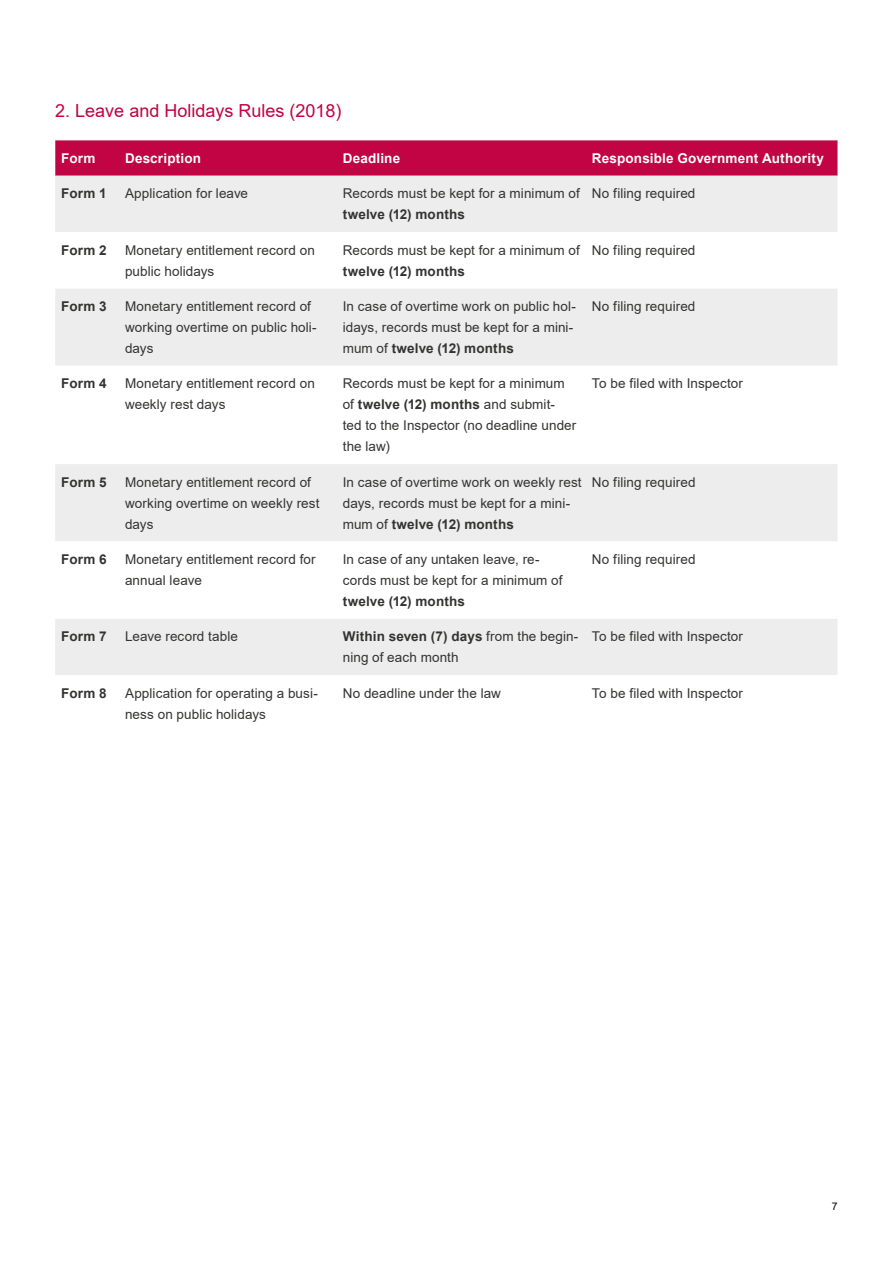
<style>
.page{position:relative;width:893px;height:1263px;background:#fff}
.page>*{position:absolute;margin:0;border:0;box-sizing:border-box;transform-origin:0 0}
.t1{font:18px "Arial";color:#c20344}
.t2{font:13.5px/21px "Arial";letter-spacing:.005em;color:#333332}
.t3{font:700 13.5px "Arial";letter-spacing:.01em;color:#333332}
.t4{font:700 13.5px "Arial";letter-spacing:.015em;color:#fff}
.t5{font:10.5px "Arial";color:#000}
.s1{font-weight:700}
</style>
<div class="page">
<div style="left:55px;top:140px;width:782px;height:36px;background:#c20344"></div>
<div style="left:55px;top:176px;width:782px;height:56px;background:#ededed"></div>
<svg style="left:55px;top:289px;width:782px;height:386px;fill:#ededed"></svg>
<h1 class="t1" style="left:55px;top:99px;width:288px">2. Leave and Holidays Rules (2018)</h1>
<p class="t4" style="left:61px;top:149px;width:36px">Form</p>
<p class="t4" style="left:125px;top:149px;width:78px">Description</p>
<p class="t4" style="left:343px;top:149px;width:59px">Deadline</p>
<p class="t4" style="left:592px;top:149px;width:233px">Responsible Government Authority</p>
<p class="t3" style="left:61px;top:184px;width:47px">Form 1</p>
<p class="t2" style="left:125px;top:183px;width:125px">Application for leave</p>
<p class="t2" style="left:343px;top:183px;width:238px">Records must be kept for a minimum of</p>
<p class="t3" style="left:343px;top:205px;width:124px">twelve (12) months</p>
<p class="t2" style="left:592px;top:183px;width:105px">No filing required</p>
<p class="t3" style="left:61px;top:240px;width:47px">Form 2</p>
<p class="t2" style="left:125px;top:239px;width:191px">Monetary entitlement record on public holidays</p>
<p class="t2" style="left:343px;top:239px;width:238px">Records must be kept for a minimum of</p>
<p class="t3" style="left:343px;top:261px;width:124px">twelve (12) months</p>
<p class="t2" style="left:592px;top:239px;width:105px">No filing required</p>
<p class="t3" style="left:61px;top:297px;width:47px">Form 3</p>
<p class="t2" style="left:125px;top:296px;width:193px">Monetary entitlement record of working overtime on public holi&shy;days</p>
<p class="t2" style="left:343px;top:296px;width:235px">In case of overtime work on public hol&shy;idays, records must be kept for a mini&shy;mum of <span class="s1">twelve (12) months</span></p>
<p class="t2" style="left:592px;top:296px;width:105px">No filing required</p>
<p class="t3" style="left:61px;top:374px;width:47px">Form 4</p>
<p class="t2" style="left:125px;top:373px;width:191px">Monetary entitlement record on weekly rest days</p>
<p class="t2" style="left:343px;top:373px;width:235px">Records must be kept for a minimum of <span class="s1">twelve (12) months</span> and submit&shy;ted to the Inspector (no deadline under the law)</p>
<p class="t2" style="left:592px;top:373px;width:153px">To be filed with Inspector</p>
<p class="t3" style="left:61px;top:472px;width:47px">Form 5</p>
<p class="t2" style="left:125px;top:471px;width:196px">Monetary entitlement record of working overtime on weekly rest days</p>
<p class="t2" style="left:343px;top:471px;width:240px">In case of overtime work on weekly rest days, records must be kept for a mini&shy;mum of <span class="s1">twelve (12) months</span></p>
<p class="t2" style="left:592px;top:471px;width:105px">No filing required</p>
<p class="t3" style="left:61px;top:550px;width:47px">Form 6</p>
<p class="t2" style="left:125px;top:549px;width:192px">Monetary entitlement record for annual leave</p>
<p class="t2" style="left:343px;top:549px;width:221px">In case of any untaken leave, re&shy;cords must be kept for a minimum of</p>
<p class="t3" style="left:343px;top:592px;width:124px">twelve (12) months</p>
<p class="t2" style="left:592px;top:549px;width:105px">No filing required</p>
<p class="t3" style="left:61px;top:627px;width:47px">Form 7</p>
<p class="t2" style="left:125px;top:626px;width:114px">Leave record table</p>
<p class="t2" style="left:343px;top:626px;width:237px"><span class="s1">Within seven (7) days</span> from the begin&shy;ning of each month</p>
<p class="t2" style="left:592px;top:626px;width:153px">To be filed with Inspector</p>
<p class="t3" style="left:61px;top:683px;width:47px">Form 8</p>
<p class="t2" style="left:125px;top:682px;width:194px">Application for operating a busi&shy;ness on public holidays</p>
<p class="t2" style="left:343px;top:682px;width:160px">No deadline under the law</p>
<p class="t2" style="left:592px;top:682px;width:153px">To be filed with Inspector</p>
<p class="t5" style="left:832px;top:1198px;width:7px">7</p>
</div>
